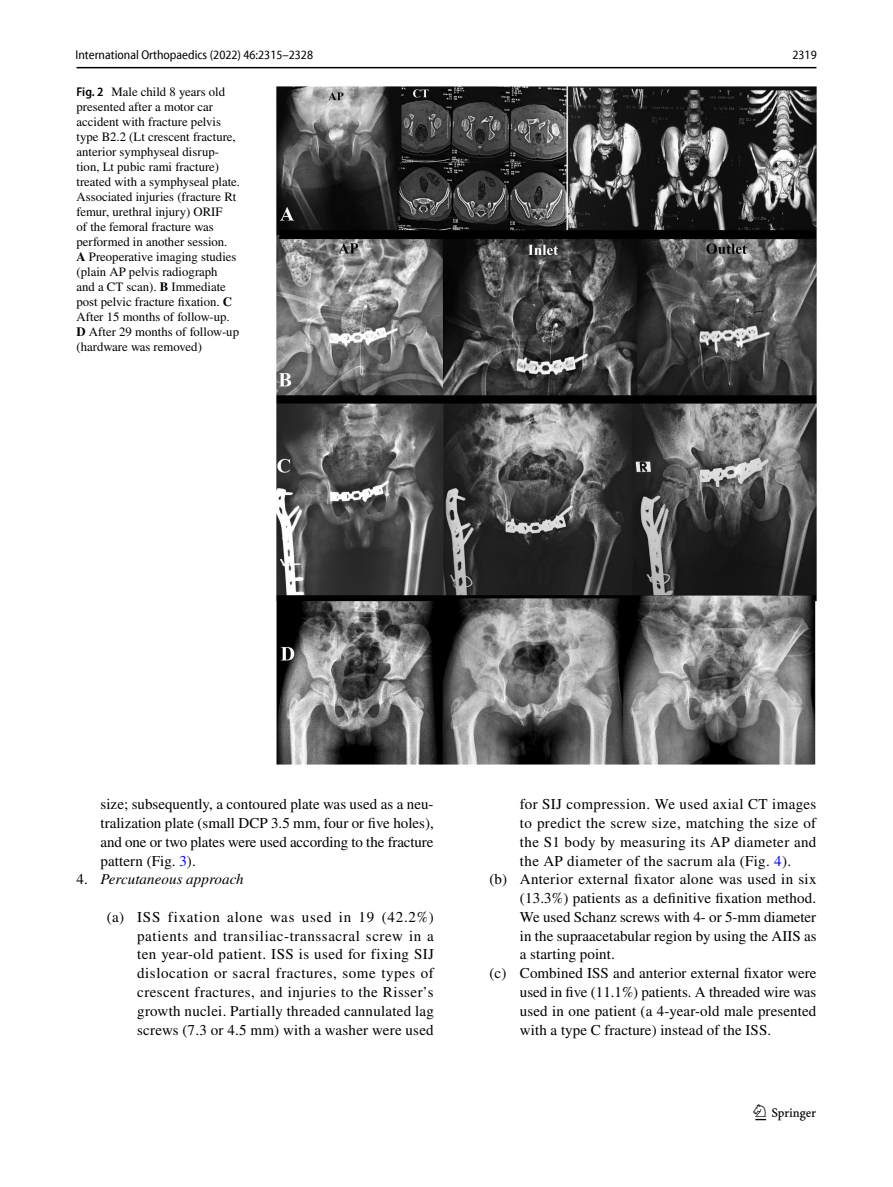
<style>
.page{position:relative;width:893px;height:1187px;background:#fff}
.page>*{position:absolute;margin:0;border:0;box-sizing:border-box;transform-origin:0 0}
.t1{font:22.5px "Springnew Regular 3";color:#000}
.t2{font:15px/18.8px "STIX";letter-spacing:.01em;color:#000;text-align:justify}
.t3{font:15px "STIX";letter-spacing:.03em;color:#000}
.t4{font:italic 15px "STIX";letter-spacing:.005em;color:#000}
.t5{font:12.75px/15px "STIX";color:#000}
.t6{font:semi-condensed 12.75px "Myriad Pro Unic";color:#000}
.s1{font-family:"Myriad Pro";font-weight:600;font-stretch:semi-condensed}
.s2{font-weight:700}
.s3{color:#00f}
.s4{font-style:normal}
</style>
<div class="page">
<hr style="left:77px;top:67px;width:739px;height:1px;background:#000">
<img style="left:276px;top:87px;width:540px;height:677px">
<p class="t6" style="left:76px;top:50px;width:239px">International Orthopaedics (2022) 46:2315–2328</p>
<p class="t6" style="left:792px;top:50px;width:26px">2319</p>
<p class="t5" style="left:77px;top:85px;width:165px"><span class="s1">Fig. 2</span> Male child 8 years old presented after a motor car accident with fracture pelvis type B2.2 (Lt crescent fracture, anterior symphyseal disrup&shy;tion, Lt pubic rami fracture) treated with a symphyseal plate.<br>Associated injuries (fracture Rt femur, urethral injury) ORIF<br>of the femoral fracture was performed in another session.<br><span class="s2">A</span> Preoperative imaging studies (plain AP pelvis radiograph<br>and a CT scan). <span class="s2">B</span> Immediate post pelvic fracture fixation. <span class="s2">C<br></span>After 15 months of follow-up.<br><span class="s2">D</span> After 29 months of follow-up (hardware was removed)</p>
<p class="t2" style="left:101px;top:796px;width:335px">size; subsequently, a contoured plate was used as a neu&shy;tralization plate (small DCP 3.5 mm, four or five holes), and one or two plates were used according to the fracture pattern (Fig. <span class="s3">3</span>).</p>
<p class="t4" style="left:77px;top:869px;width:169px"><span class="s4">4.</span> Percutaneous approach</p>
<p class="t2" style="left:137px;top:908px;width:298px;text-indent:-30px">(a) ISS fixation alone was used in 19 (42.2%) patients and transiliac-transsacral screw in a ten year-old patient. ISS is used for fixing SIJ dislocation or sacral fractures, some types of crescent fractures, and injuries to the Risser’s growth nuclei. Partially threaded cannulated lag screws (7.3 or 4.5 mm) with a washer were used</p>
<p class="t2" style="left:520px;top:796px;width:298px">for SIJ compression. We used axial CT images</p>
<p class="t3" style="left:520px;top:812px;width:298px">to predict the screw size, matching the size of</p>
<p class="t2" style="left:520px;top:833px;width:298px">the S1 body by measuring its AP diameter and</p>
<p class="t2" style="left:520px;top:852px;width:273px">the AP diameter of the sacrum ala (Fig. <span class="s3">4</span>).</p>
<p class="t2" style="left:490px;top:871px;width:328px">(b) Anterior external fixator alone was used in six</p>
<p class="t2" style="left:520px;top:889px;width:298px">(13.3%) patients as a definitive fixation method.</p>
<p class="t2" style="left:520px;top:908px;width:298px">We used Schanz screws with 4- or 5-mm diameter</p>
<p class="t2" style="left:520px;top:927px;width:298px">in the supraacetabular region by using the AIIS as</p>
<p class="t2" style="left:520px;top:946px;width:96px">a starting point.</p>
<p class="t2" style="left:490px;top:964px;width:328px">(c) Combined ISS and anterior external fixator were</p>
<p class="t2" style="left:520px;top:983px;width:298px">used in five (11.1%) patients. A threaded wire was</p>
<p class="t2" style="left:520px;top:1002px;width:298px">used in one patient (a 4-year-old male presented</p>
<p class="t2" style="left:520px;top:1021px;width:253px">with a type C fracture) instead of the ISS.</p>
<h1 class="t1" style="left:755px;top:1104px;width:62px">1 3</h1>
</div>
